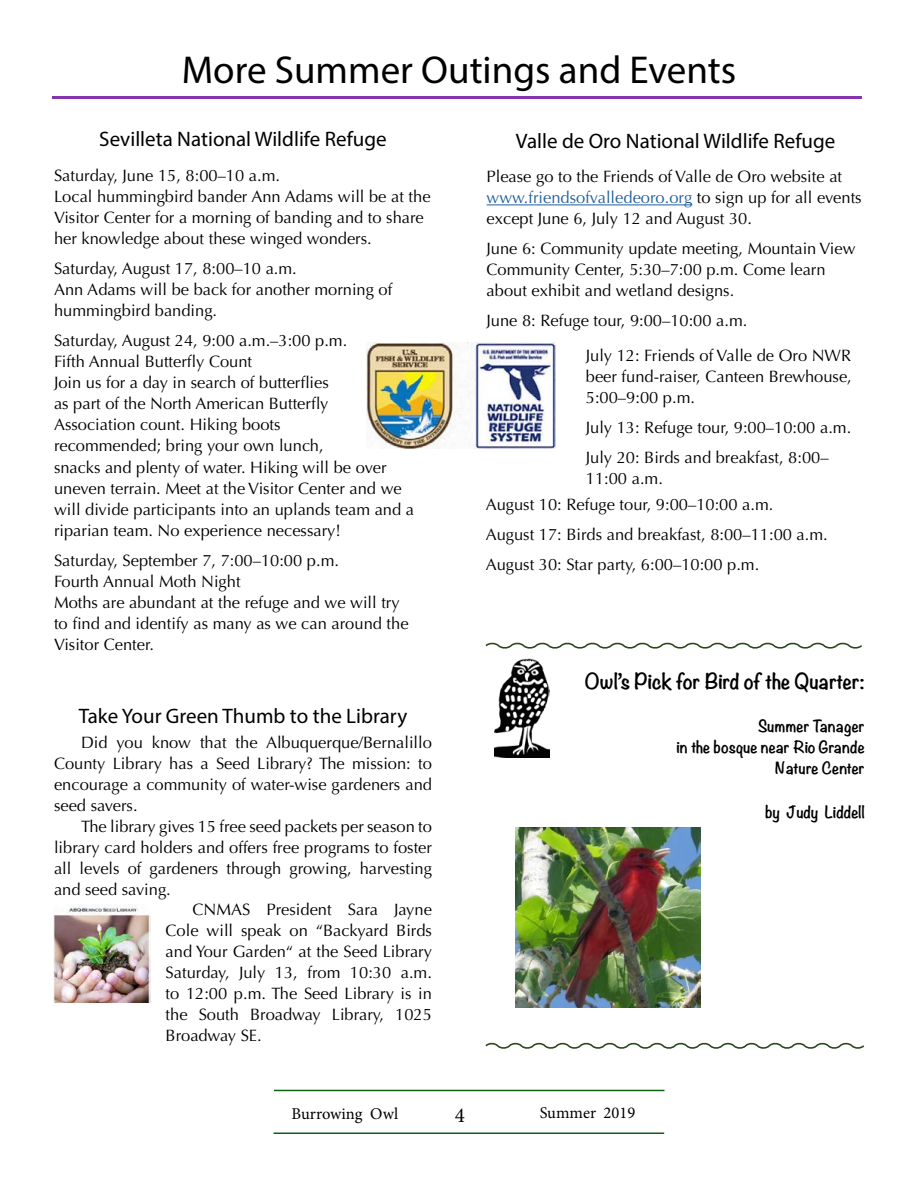
<style>
.page{position:relative;width:918px;height:1188px;background:#fff}
.page>*{position:absolute;margin:0;border:0;box-sizing:border-box;transform-origin:0 0}
.t1{font:39px "Myriad Pro";color:#000}
.t2{font:21px "Myriad Pro";color:#000}
.t3{font:21px "Minion Pro";color:#000}
.t4{font:700 19.5px "Noteworthy";color:#000}
.t5{font:16.5px/21px "Optima";color:#000}
.t6{font:16.5px "Minion Pro";color:#000}
.t7{font:700 15px/21px "Noteworthy";color:#000;text-align:right}
.s1{color:#215e9e}
</style>
<div class="page">
<hr style="left:274px;top:1132px;width:390px;height:2px;background:#0d6212">
<hr style="left:274px;top:1090px;width:390px;height:1px;background:#0d6212">
<hr style="left:487px;top:204px;width:205px;height:1px;background:#215e9e">
<img style="left:367px;top:342px;width:189px;height:106px">
<hr style="left:52px;top:96px;width:810px;height:3px;background:#8534b0">
<svg style="left:485px;top:1042px;width:380px;height:7px"></svg>
<svg style="left:485px;top:642px;width:377px;height:7px"></svg>
<img style="left:516px;top:828px;width:184px;height:180px">
<img style="left:495px;top:658px;width:55px;height:99px">
<img style="left:53px;top:905px;width:98px;height:97px">
<h1 class="t1" style="left:182px;top:46px;width:556px">More Summer Outings and Events</h1>
<p class="t2" style="left:99px;top:126px;width:289px">Sevilleta National Wildlife Refuge</p>
<p class="t5" style="left:54px;top:165px;width:378px">Saturday, June 15, 8:00–10 a.m.<br>Local hummingbird bander Ann Adams will be at the Visitor Center for a morning of banding and to share her knowledge about these winged wonders.</p>
<p class="t5" style="left:54px;top:258px;width:340px">Saturday, August 17, 8:00–10 a.m.<br>Ann Adams will be back for another morning of hummingbird banding.</p>
<p class="t5" style="left:54px;top:330px;width:295px">Saturday, August 24, 9:00 a.m.–3:00 p.m.<br>Fifth Annual Butterfly Count<br>Join us for a day in search of butterflies as part of the North American Butterfly Association count. Hiking boots recommended; bring your own lunch,</p>
<p class="t5" style="left:54px;top:457px;width:362px">snacks and plenty of water. Hiking will be over uneven terrain. Meet at the Visitor Center and we will divide participants into an uplands team and a riparian team. No experience necessary!</p>
<p class="t5" style="left:54px;top:550px;width:356px">Saturday, September 7, 7:00–10:00 p.m.<br>Fourth Annual Moth Night<br>Moths are abundant at the refuge and we will try to find and identify as many as we can around the Visitor Center.</p>
<p class="t2" style="left:79px;top:703px;width:330px">Take Your Green Thumb to the Library</p>
<p class="t5" style="left:54px;top:732px;width:380px;text-align:justify;text-indent:27px">Did you know that the Albuquerque/Bernalillo County Library has a Seed Library? The mission: to encourage a community of water-wise gardeners and seed savers.</p>
<p class="t5" style="left:54px;top:816px;width:380px;text-align:justify;text-indent:27px">The library gives 15 free seed packets per season to library card holders and offers free programs to foster all levels of gardeners through growing, harvesting and seed saving.</p>
<p class="t5" style="left:166px;top:899px;width:268px;text-align:justify;text-indent:27px">CNMAS President Sara Jayne Cole will speak on “Backyard Birds and Your Garden“ at the Seed Library Saturday, July 13, from 10:30 a.m. to 12:00 p.m. The Seed Library is in the South Broadway Library, 1025<br>Broadway SE.</p>
<p class="t2" style="left:516px;top:128px;width:321px">Valle de Oro National Wildlife Refuge</p>
<p class="t5" style="left:487px;top:166px;width:377px">Please go to the Friends of Valle de Oro website at <span class="s1">www.friendsofvalledeoro.org</span> to sign up for all events except June 6, July 12 and August 30.</p>
<p class="t5" style="left:487px;top:238px;width:370px">June 6: Community update meeting, Mountain View<br>Community Center, 5:30–7:00 p.m. Come learn about exhibit and wetland designs.</p>
<p class="t5" style="left:487px;top:310px;width:262px">June 8: Refuge tour, 9:00–10:00 a.m.</p>
<p class="t5" style="left:586px;top:345px;width:268px;text-align:justify">July 12: Friends of Valle de Oro NWR beer fund-raiser, Canteen Brewhouse, 5:00–9:00 p.m.</p>
<p class="t5" style="left:586px;top:413px;width:267px;line-height:30px">July 13: Refuge tour, 9:00–10:00 a.m.<br>July 20: Birds and breakfast, 8:00–</p>
<p class="t5" style="left:486px;top:466px;width:289px;line-height:26.1px;text-indent:100px">11:00 a.m.<br>August 10: Refuge tour, 9:00–10:00 a.m.</p>
<p class="t5" style="left:486px;top:520px;width:343px;line-height:30px">August 17: Birds and breakfast, 8:00–11:00 a.m.<br>August 30: Star party, 6:00–10:00 p.m.</p>
<p class="t4" style="left:585px;top:664px;width:281px">Owl’s Pick for Bird of the Quarter:</p>
<p class="t7" style="left:677px;top:715px;width:189px">Summer Tanager<br>in the bosque near Rio Grande<br>Nature Center</p>
<p class="t7" style="left:765px;top:801px;width:101px">by Judy Liddell</p>
<p class="t6" style="left:292px;top:1102px;width:108px">Burrowing Owl</p>
<p class="t3" style="left:455px;top:1101px;width:12px">4</p>
<p class="t6" style="left:540px;top:1102px;width:97px">Summer 2019</p>
</div>
